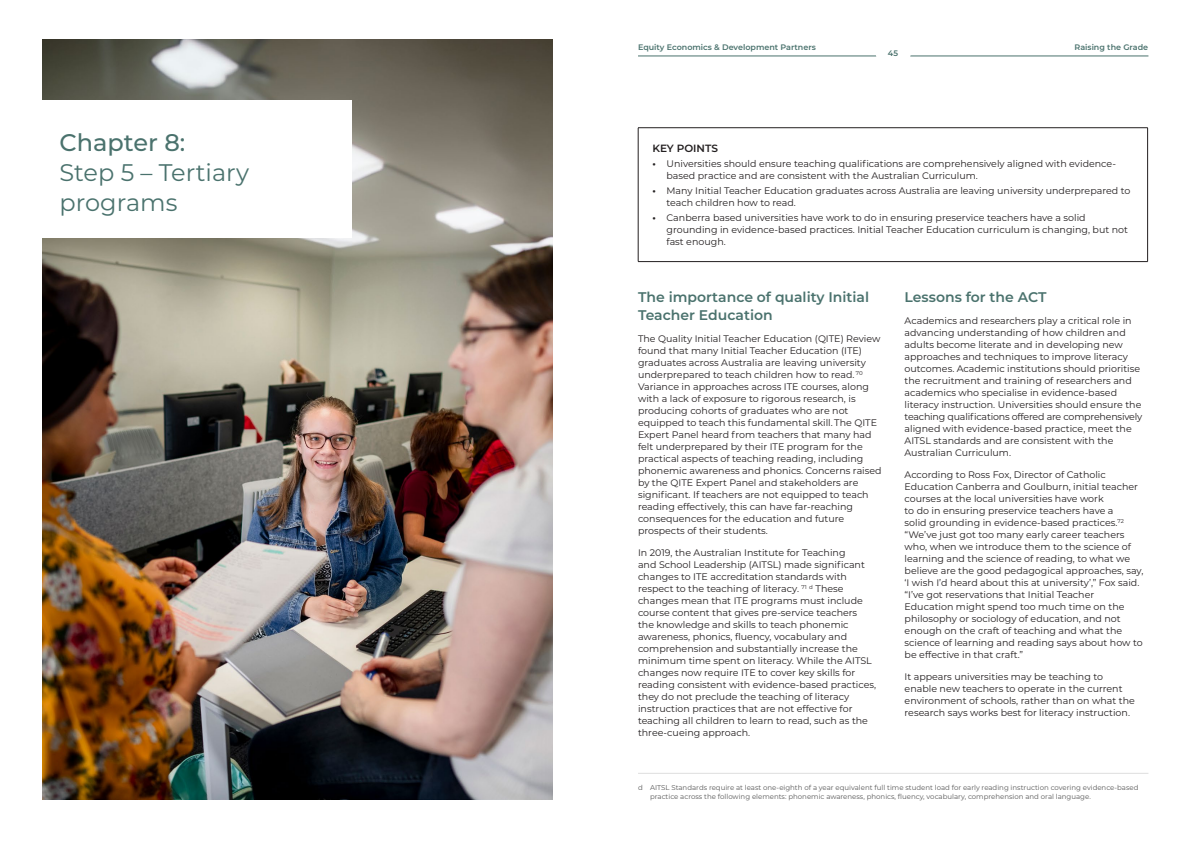
<style>
.page{position:relative;width:1191px;height:842px;background:#fff}
.page>*{position:absolute;margin:0;border:0;box-sizing:border-box;transform-origin:0 0}
.t1{font:24px/30px "Montserrat";color:#4a726d}
.t2{font:500 24px "Montserrat";color:#4a726d}
.t3{font:600 14px/18px "Montserrat";color:#4a726d}
.t4{font:600 10.5px "Montserrat";color:#231f20}
.t5{font:9.5px/12px "Montserrat";color:#231f20}
.t6{font:600 8px "Montserrat";color:#4a726d}
.t7{font:7px/9px "Montserrat";color:#585858}
.s1{font-weight:700}
</style>
<div class="page">
<hr style="left:638px;top:56px;width:510px;height:1px;background:#4a726d">
<div style="left:875px;top:34px;width:36px;height:35px;background:#fff;border-radius:50%"></div>
<img style="left:43px;top:40px;width:510px;height:759px">
<div style="left:0;top:101px;width:351px;height:137px;background:#fff"></div>
<hr style="left:638px;top:128px;width:509px;height:1px;background:#231f20">
<hr style="left:638px;top:128px;width:1px;height:133px;background:#231f20">
<hr style="left:1147px;top:128px;width:1px;height:133px;background:#231f20">
<hr style="left:638px;top:261px;width:509px;height:1px;background:#231f20">
<hr style="left:638px;top:773px;width:510px;height:1px;background:#dedede">
<h1 class="t2" style="left:60px;top:126px;width:127px">Chapter 8:</h1>
<h1 class="t1" style="left:60px;top:156px;width:191px">Step 5 – Tertiary programs</h1>
<p class="t6" style="left:638px;top:42px;width:179px">Equity Economics &amp; Development Partners</p>
<p class="t6" style="left:1074px;top:42px;width:75px">Raising the Grade</p>
<p class="t6" style="left:888px;top:47px;width:12px">45</p>
<p class="t4" style="left:652px;top:141px;width:67px">KEY POINTS</p>
<p class="t5" style="left:666px;top:157px;width:451px;text-indent:-14px"><span class="s1">•</span> Universities should ensure teaching qualifications are comprehensively aligned with evidence&shy;based practice and are consistent with the Australian Curriculum.</p>
<p class="t5" style="left:666px;top:184px;width:465px;text-indent:-14px"><span class="s1">•</span> Many Initial Teacher Education graduates across Australia are leaving university underprepared to teach children how to read.</p>
<p class="t5" style="left:666px;top:211px;width:463px;text-indent:-14px"><span class="s1">•</span> Canberra based universities have work to do in ensuring preservice teachers have a solid grounding in evidence-based practices. Initial Teacher Education curriculum is changing, but not fast enough.</p>
<h2 class="t3" style="left:638px;top:287px;width:233px">The importance of quality Initial<br>Teacher Education</h2>
<p class="t5" style="left:638px;top:332px;width:245px">The Quality Initial Teacher Education (QITE) Review found that many Initial Teacher Education (ITE) graduates across Australia are leaving university underprepared to teach children how to read. <sup>70<br></sup>Variance in approaches across ITE courses, along with a lack of exposure to rigorous research, is producing cohorts of graduates who are not equipped to teach this fundamental skill. The QITE Expert Panel heard from teachers that many had felt underprepared by their ITE program for the practical aspects of teaching reading, including phonemic awareness and phonics. Concerns raised by the QITE Expert Panel and stakeholders are significant. If teachers are not equipped to teach reading effectively, this can have far-reaching consequences for the education and future prospects of their students.</p>
<p class="t5" style="left:638px;top:546px;width:240px">In 2019, the Australian Institute for Teaching<br>and School Leadership (AITSL) made significant changes to ITE accreditation standards with respect to the teaching of literacy. <sup>71</sup> <sup>d</sup> These changes mean that ITE programs must include course content that gives pre-service teachers<br>the knowledge and skills to teach phonemic awareness, phonics, fluency, vocabulary and comprehension and substantially increase the minimum time spent on literacy. While the AITSL changes now require ITE to cover key skills for reading consistent with evidence-based practices, they do not preclude the teaching of literacy instruction practices that are not effective for teaching all children to learn to read, such as the three-cueing approach.</p>
<h2 class="t3" style="left:904px;top:287px;width:143px">Lessons for the ACT</h2>
<p class="t5" style="left:904px;top:314px;width:239px">Academics and researchers play a critical role in advancing understanding of how children and adults become literate and in developing new approaches and techniques to improve literacy outcomes. Academic institutions should prioritise the recruitment and training of researchers and academics who specialise in evidence-based literacy instruction. Universities should ensure the teaching qualifications offered are comprehensively aligned with evidence-based practice, meet the AITSL standards and are consistent with the Australian Curriculum.</p>
<p class="t5" style="left:904px;top:468px;width:240px">According to Ross Fox, Director of Catholic Education Canberra and Goulburn, initial teacher courses at the local universities have work<br>to do in ensuring preservice teachers have a<br>solid grounding in evidence-based practices.<sup>72 </sup>“We’ve just got too many early career teachers who, when we introduce them to the science of learning and the science of reading, to what we believe are the good pedagogical approaches, say, ‘I wish I’d heard about this at university’,” Fox said. “I’ve got reservations that Initial Teacher Education might spend too much time on the philosophy or sociology of education, and not enough on the craft of teaching and what the science of learning and reading says about how to be effective in that craft.”</p>
<p class="t5" style="left:904px;top:670px;width:232px">It appears universities may be teaching to enable new teachers to operate in the current environment of schools, rather than on what the research says works best for literacy instruction.</p>
<p class="t7" style="left:650px;top:783px;width:490px;text-indent:-12px">d AITSL Standards require at least one-eighth of a year equivalent full time student load for early reading instruction covering evidence-based practice across the following elements: phonemic awareness, phonics, fluency, vocabulary, comprehension and oral language.</p>
</div>
